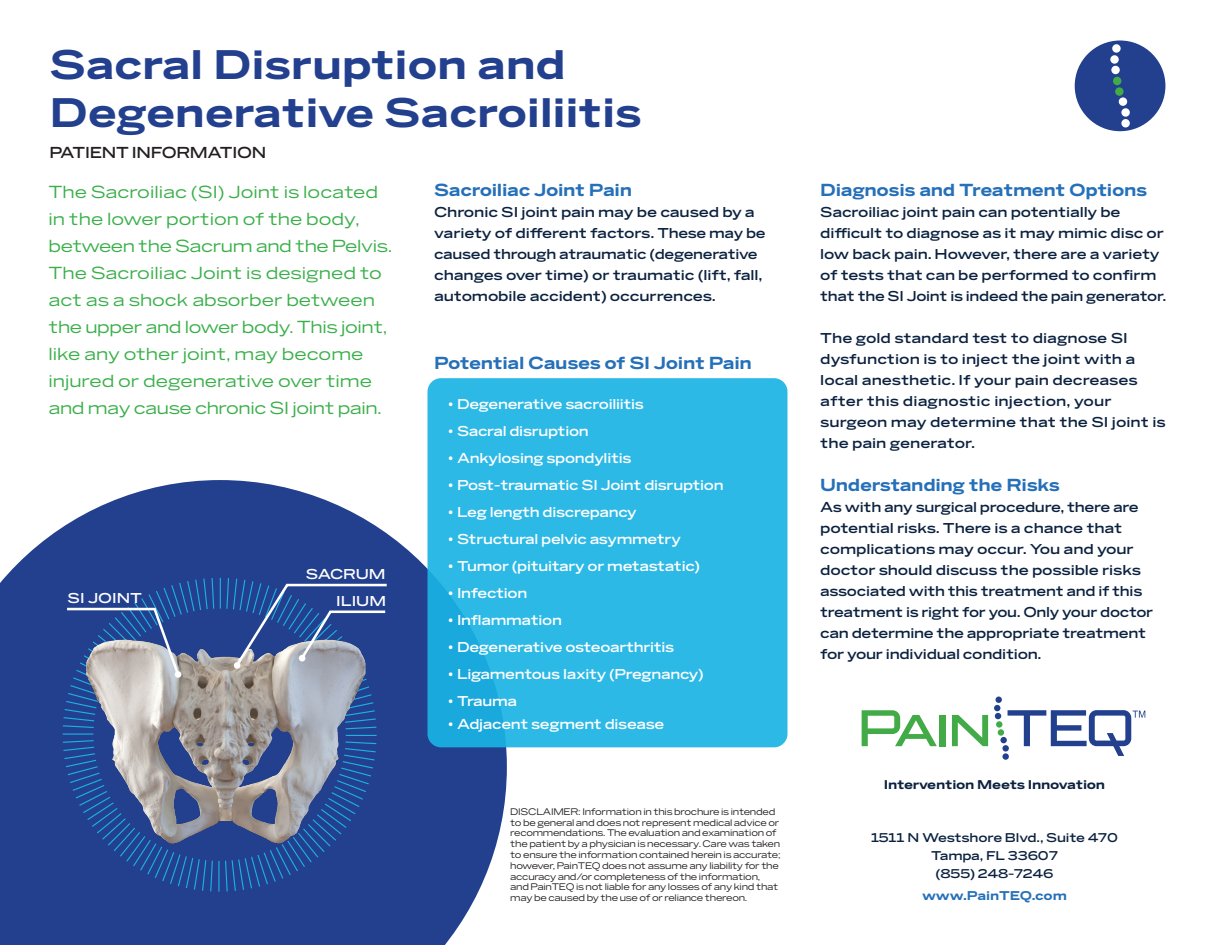
<style>
.page{position:relative;width:1215px;height:945px;background:#fff}
.page>*{position:absolute;margin:0;border:0;box-sizing:border-box;transform-origin:0 0}
.t1{font:700 39px/48px "Benton Sans Wide";letter-spacing:-.01em;color:#23408f}
.t2{font:16.5px/27px "Benton Sans Wide";color:#39af49}
.t3{font:700 16.5px "Benton Sans Wide";letter-spacing:-.02em;color:#2570b8}
.t4{font:500 15px "Benton Sans Wide";letter-spacing:-.02em;color:#231f20}
.t5{font:500 13.5px/21px "Benton Sans Wide";letter-spacing:-.01em;color:#0b213f}
.t6{font:500 13.5px "Benton Sans Wide";letter-spacing:-.02em;color:#fff}
.t7{font:500 12px "Benton Sans Wide";letter-spacing:-.01em;color:#0b213f}
.t8{font:700 12px "Benton Sans Wide";letter-spacing:-.02em;color:#0b213f}
.t9{font:700 12px "Benton Sans Wide";letter-spacing:-.01em;color:#2570b8}
.t10{font:9px/10.8px "Benton Sans Wide";letter-spacing:-.025em;color:#231f20;scale:.96 1}
.s1{font-weight:700}
</style>
<div class="page">
<svg style="left:0;top:480px;width:507px;height:465px;background:#425b9f"></svg>
<div style="left:62px;top:577px;width:316px;height:316px;background:#23408f"></div>
<svg style="left:428px;top:378px;width:360px;height:369px;background:#2ab7e5"></svg>
<img style="left:75px;top:589px;width:300px;height:300px">
<svg style="left:65px;top:607px;width:117px;height:71px;background:#6a7da8"></svg>
<svg style="left:233px;top:583px;width:156px;height:86px;background:#4b659f"></svg>
<div style="left:299px;top:655px;width:6px;height:7px;background:#fff;border-radius:50%"></div>
<svg style="left:994px;top:697px;width:8px;height:22px"></svg>
<div style="left:996px;top:721px;width:6px;height:7px;background:#42ab48;border-radius:50%"></div>
<div style="left:998px;top:729px;width:6px;height:7px;background:#42ab48;border-radius:50%"></div>
<div style="left:1000px;top:737px;width:7px;height:6px;background:#23408f;border-radius:50%"></div>
<div style="left:1002px;top:745px;width:7px;height:7px;background:#23408f;border-radius:50%"></div>
<div style="left:1002px;top:753px;width:7px;height:7px;background:#23408f;border-radius:50%"></div>
<svg style="left:1008px;top:710px;width:137px;height:46px"></svg>
<div style="left:940px;top:715px;width:6px;height:31px;background:#42ab48"></div>
<svg style="left:952px;top:715px;width:36px;height:31px"></svg>
<svg style="left:862px;top:710px;width:75px;height:36px"></svg>
<div style="left:1075px;top:40px;width:90px;height:91px;background:#23408f;border-radius:50%"></div>
<div style="left:1112px;top:44px;width:9px;height:9px;background:#fff;border-radius:50%"></div>
<div style="left:1110px;top:55px;width:9px;height:9px;background:#fff;border-radius:50%"></div>
<div style="left:1111px;top:66px;width:9px;height:8px;background:#fff;border-radius:50%"></div>
<div style="left:1113px;top:77px;width:8px;height:8px;background:#42ab48;border-radius:50%"></div>
<div style="left:1115px;top:87px;width:9px;height:9px;background:#42ab48;border-radius:50%"></div>
<div style="left:1119px;top:97px;width:8px;height:9px;background:#fff;border-radius:50%"></div>
<div style="left:1121px;top:108px;width:9px;height:9px;background:#fff;border-radius:50%"></div>
<div style="left:1121px;top:119px;width:9px;height:8px;background:#fff;border-radius:50%"></div>
<p class="t1" style="left:50px;top:42px;width:594px">Sacral Disruption and<br>Degenerative Sacroiliitis</p>
<p class="t4" style="left:50px;top:144px;width:218px">PATIENT INFORMATION</p>
<p class="t2" style="left:48px;top:178px;width:345px">The Sacroiliac (SI) Joint is located in the lower portion of the body, between the Sacrum and the Pelvis.<br>The Sacroiliac Joint is designed to act as a shock absorber between the upper and lower body. This joint, like any other joint, may become injured or degenerative over time and may cause chronic SI joint pain.</p>
<p class="t3" style="left:434px;top:180px;width:199px">Sacroiliac Joint Pain</p>
<p class="t5" style="left:434px;top:202px;width:333px">Chronic SI joint pain may be caused by a variety of different factors. These may be caused through atraumatic (degenerative changes over time) or traumatic (lift, fall, automobile accident) occurrences.</p>
<p class="t3" style="left:434px;top:352px;width:319px">Potential Causes of SI Joint Pain</p>
<p class="t6" style="left:448px;top:396px;width:198px"><span class="s1">•</span> Degenerative sacroiliitis</p>
<p class="t6" style="left:448px;top:423px;width:143px"><span class="s1">•</span> Sacral disruption</p>
<p class="t6" style="left:448px;top:450px;width:185px"><span class="s1">•</span> Ankylosing spondylitis</p>
<p class="t6" style="left:448px;top:477px;width:278px"><span class="s1">•</span> Post-traumatic SI Joint disruption</p>
<p class="t6" style="left:448px;top:504px;width:191px"><span class="s1">•</span> Leg length discrepancy</p>
<p class="t6" style="left:448px;top:531px;width:235px"><span class="s1">•</span> Structural pelvic asymmetry</p>
<p class="t6" style="left:448px;top:558px;width:254px"><span class="s1">•</span> Tumor (pituitary or metastatic)</p>
<p class="t6" style="left:448px;top:585px;width:81px"><span class="s1">•</span> Infection</p>
<p class="t6" style="left:448px;top:612px;width:116px"><span class="s1">•</span> Inflammation</p>
<p class="t6" style="left:448px;top:639px;width:228px"><span class="s1">•</span> Degenerative osteoarthritis</p>
<p class="t6" style="left:448px;top:666px;width:258px"><span class="s1">•</span> Ligamentous laxity (Pregnancy)</p>
<p class="t6" style="left:448px;top:693px;width:71px"><span class="s1">•</span> Trauma</p>
<p class="t6" style="left:448px;top:715px;width:218px"><span class="s1">•</span> Adjacent segment disease</p>
<p class="t6" style="left:306px;top:565px;width:81px">SACRUM</p>
<p class="t6" style="left:68px;top:589px;width:76px">SI JOINT</p>
<p class="t6" style="left:336px;top:592px;width:51px">ILIUM</p>
<p class="t10" style="left:510px;top:806px;width:283px">DISCLAIMER: Information in this brochure is intended to be general and does not represent medical advice or recommendations. The evaluation and examination of the patient by a physician is necessary. Care was taken to ensure the information contained herein is accurate; however, PainTEQ does not assume any liability for the accuracy and/or completeness of the information, and PainTEQ is not liable for any losses of any kind that may be caused by the use of or reliance thereon.</p>
<p class="t3" style="left:820px;top:179px;width:329px">Diagnosis and Treatment Options</p>
<p class="t5" style="left:820px;top:202px;width:345px">Sacroiliac joint pain can potentially be difficult to diagnose as it may mimic disc or low back pain. However, there are a variety</p>
<p class="t5" style="left:820px;top:265px;width:348px">of tests that can be performed to confirm that the SI Joint is indeed the pain generator.</p>
<p class="t5" style="left:820px;top:328px;width:347px">The gold standard test to diagnose SI dysfunction is to inject the joint with a local anesthetic. If your pain decreases after this diagnostic injection, your surgeon may determine that the SI joint is the pain generator.</p>
<p class="t3" style="left:820px;top:475px;width:241px">Understanding the Risks</p>
<p class="t5" style="left:820px;top:497px;width:334px">As with any surgical procedure, there are potential risks. There is a chance that complications may occur. You and your doctor should discuss the possible risks associated with this treatment and if this treatment is right for you. Only your doctor can determine the appropriate treatment for your individual condition.</p>
<p class="t8" style="left:884px;top:777px;width:223px">Intervention Meets Innovation</p>
<p class="t7" style="left:871px;top:830px;width:248px">1511 N Westshore Blvd., Suite 470</p>
<p class="t7" style="left:931px;top:848px;width:128px">Tampa, FL 33607</p>
<p class="t7" style="left:936px;top:866px;width:119px">(855) 248-7246</p>
<p class="t9" style="left:922px;top:888px;width:146px">www.PainTEQ.com</p>
</div>
